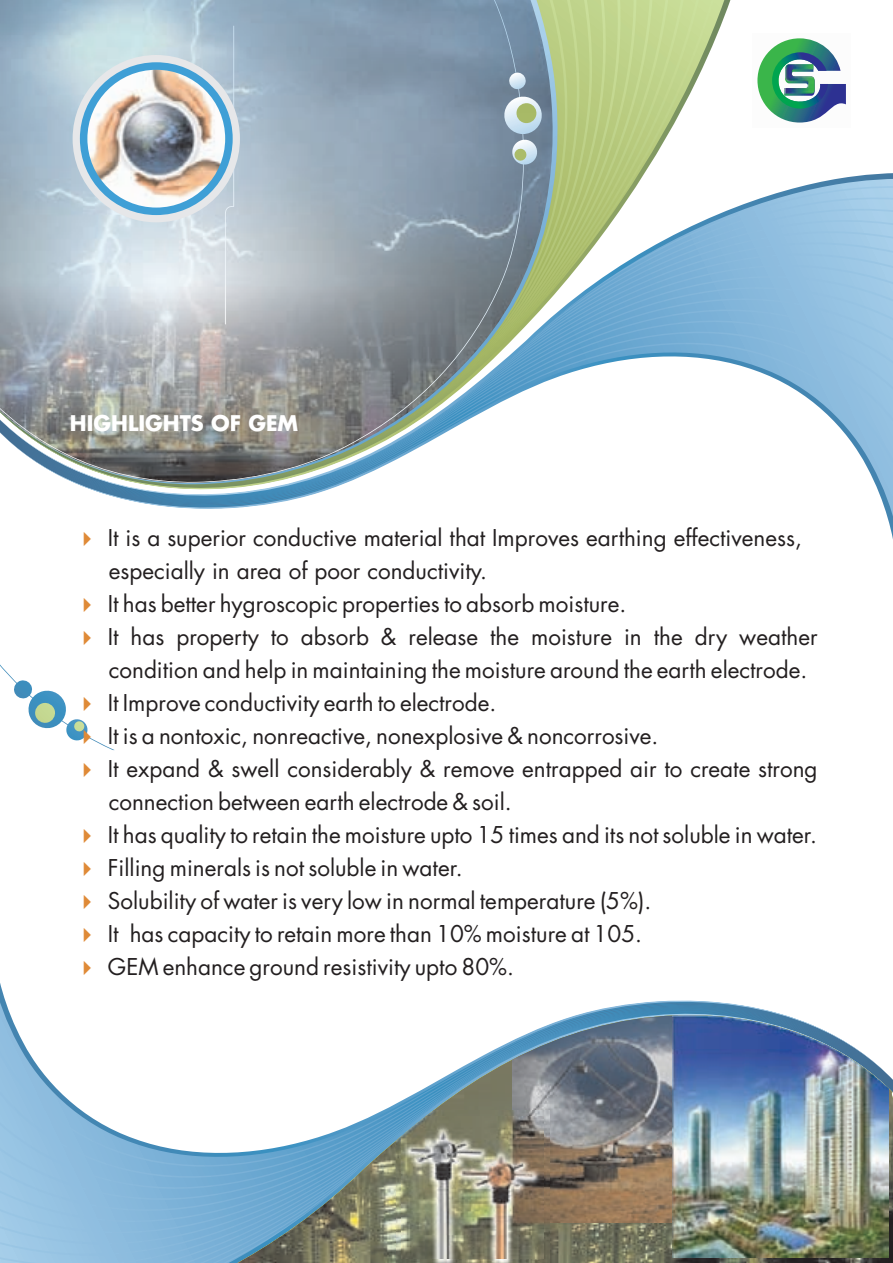
<style>
.page{position:relative;width:893px;height:1263px;background:#fff}
.page>*{position:absolute;margin:0;border:0;box-sizing:border-box;transform-origin:0 0}
.t1{font:22.5px/33px "Futura";color:#231f20}
.t2{font:22.5px/33px "Webdings";color:#df8a37;text-align:justify}
.t3{font:700 21px "Futura";color:#fff}
</style>
<div class="page">
<svg style="left:116px;top:497px;width:777px;height:42px"></svg>
<svg style="left:96px;top:173px;width:797px;height:324px"></svg>
<svg style="left:80px;top:0;width:650px;height:491px"></svg>
<svg style="left:75px;top:0;width:485px;height:485px"></svg>
<svg style="left:0;top:664px;width:115px;height:86px"></svg>
<svg style="left:0;top:0;width:528px;height:483px;background:#9eacb5"></svg>
<svg style="left:0;top:983px;width:773px;height:29px"></svg>
<svg style="left:0;top:1013px;width:169px;height:250px"></svg>
<img style="left:169px;top:1040px;width:724px;height:223px">
<img style="left:513px;top:1013px;width:159px;height:210px">
<img style="left:672px;top:1048px;width:216px;height:209px">
<img style="left:672px;top:1013px;width:216px;height:35px">
<img style="left:396px;top:1111px;width:154px;height:152px">
<img style="left:402px;top:1116px;width:142px;height:142px">
<svg style="left:503px;top:72px;width:40px;height:94px;background:#9baeb4"></svg>
<svg style="left:757px;top:38px;width:89px;height:85px"></svg>
<img style="left:784px;top:64px;width:31px;height:30px">
<svg style="left:73px;top:55px;width:167px;height:167px;background:#c5d9e5"></svg>
<img style="left:84px;top:66px;width:145px;height:145px;border-radius:50%">
<div style="left:80px;top:62px;width:153px;height:153px;border:8px solid #3f9fd6;border-radius:50%"></div>
<p class="t3" style="left:70px;top:415px;width:230px">HIGHLIGHTS OF GEM</p>
<p class="t2" style="left:75px;top:688px;width:136px">✔ ✔ ✔</p>
<p class="t2" style="left:75px;top:820px;width:136px">✔ ✔ ✔ ✔ ✔</p>
<p class="t1" style="left:108px;top:525px;width:711px">It is a superior conductive material that Improves earthing effectiveness, especially in area of poor conductivity.<br>It has better hygroscopic properties to absorb moisture.<br>It has property to absorb &amp; release the moisture in the dry weather condition and help in maintaining the moisture around the earth electrode.<br>It Improve conductivity earth to electrode.<br>It is a nontoxic, nonreactive, nonexplosive &amp; noncorrosive.<br>It expand &amp; swell considerably &amp; remove entrapped air to create strong connection between earth electrode &amp; soil.<br>It has quality to retain the moisture upto 15 times and its not soluble in water.<br>Filling minerals is not soluble in water.<br>Solubility of water is very low in normal temperature (5%).<br>It has capacity to retain more than 10% moisture at 105.<br>GEM enhance ground resistivity upto 80%.</p>
</div>
